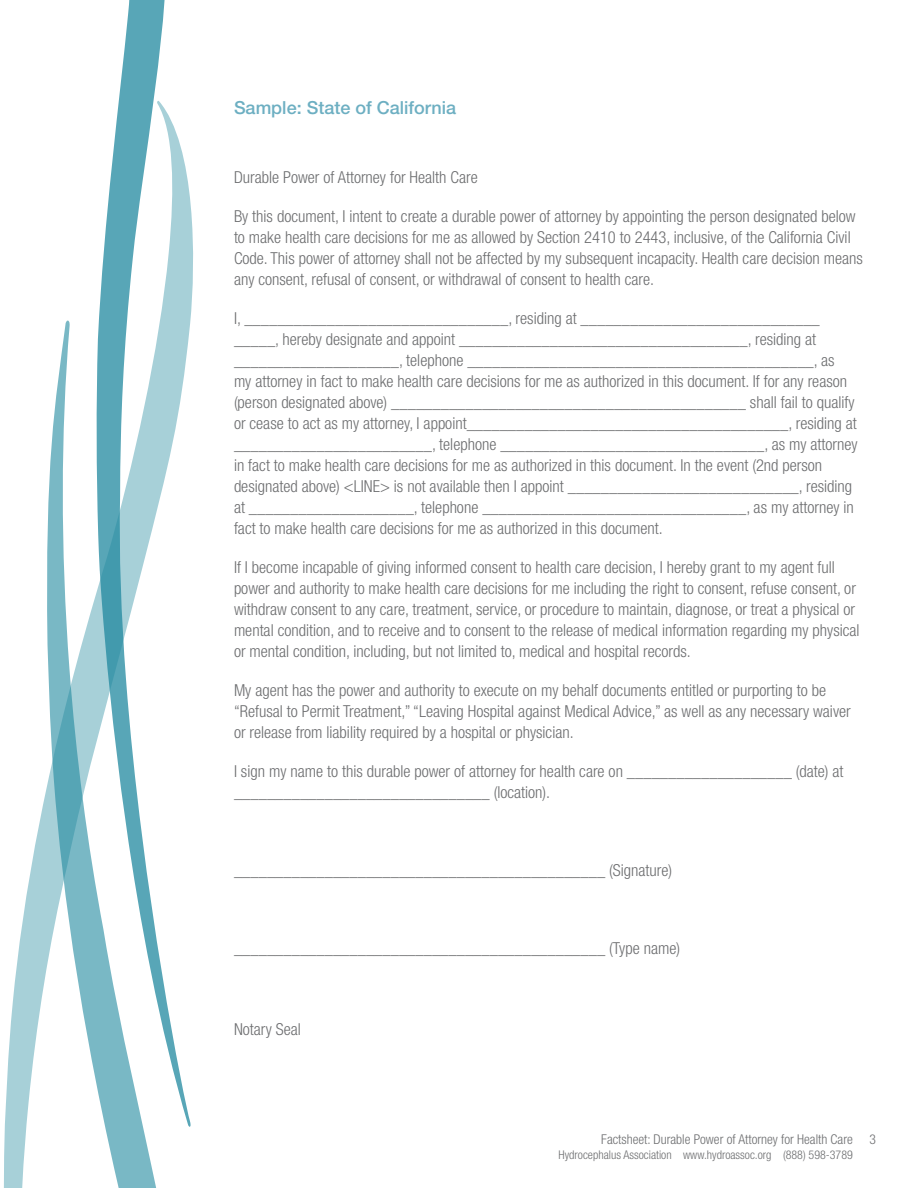
<style>
.page{position:relative;width:918px;height:1188px;background:#fff}
.page>*{position:absolute;margin:0;border:0;box-sizing:border-box;transform-origin:0 0}
.t1{font:500 18px "Helvetica Neue LT Std";color:#6dafc2}
.t2{font:300 condensed 16.5px/21px "Helvetica Neue LT Std";color:#6d6e70}
.t3{font:300 condensed 13.5px "Helvetica Neue LT Std";color:#6d6e70}
.t4{font:300 condensed 12px "Helvetica Neue LT Std";color:#6d6e70}
</style>
<div class="page">
<svg style="left:119px;top:0;width:46px;height:100px;fill:#58a6b7"></svg>
<svg style="left:3px;top:100px;width:190px;height:1088px"></svg>
<svg style="left:45px;top:319px;width:148px;height:869px"></svg>
<p class="t1" style="left:234px;top:97px;width:224px">Sample: State of California</p>
<p class="t2" style="left:234px;top:166px;width:245px">Durable Power of Attorney for Health Care</p>
<p class="t2" style="left:234px;top:205px;width:630px">By this document, I intent to create a durable power of attorney by appointing the person designated below to make health care decisions for me as allowed by Section 2410 to 2443, inclusive, of the California Civil Code. This power of attorney shall not be affected by my subsequent incapacity. Health care decision means any consent, refusal of consent, or withdrawal of consent to health care.</p>
<p class="t2" style="left:234px;top:307px;width:625px">I, ________________________________, residing at _____________________________ _____, hereby designate and appoint ___________________________________, residing at ____________________, telephone __________________________________________, as<br>my attorney in fact to make health care decisions for me as authorized in this document. If for any reason (person designated above) ___________________________________________ shall fail to qualify or cease to act as my attorney, I appoint_______________________________________, residing at ________________________, telephone ________________________________, as my attorney in fact to make health care decisions for me as authorized in this document. In the event (2nd person designated above) &lt;LINE&gt; is not available then I appoint ____________________________, residing at ____________________, telephone ________________________________, as my attorney in fact to make health care decisions for me as authorized in this document.</p>
<p class="t2" style="left:234px;top:556px;width:627px">If I become incapable of giving informed consent to health care decision, I hereby grant to my agent full power and authority to make health care decisions for me including the right to consent, refuse consent, or withdraw consent to any care, treatment, service, or procedure to maintain, diagnose, or treat a physical or mental condition, and to receive and to consent to the release of medical information regarding my physical or mental condition, including, but not limited to, medical and hospital records.</p>
<p class="t2" style="left:234px;top:679px;width:618px">My agent has the power and authority to execute on my behalf documents entitled or purporting to be “Refusal to Permit Treatment,” “Leaving Hospital against Medical Advice,” as well as any necessary waiver or release from liability required by a hospital or physician.</p>
<p class="t2" style="left:234px;top:760px;width:611px">I sign my name to this durable power of attorney for health care on ____________________ (date) at _______________________________ (location).</p>
<p class="t2" style="left:234px;top:859px;width:440px">_____________________________________________ (Signature)</p>
<p class="t2" style="left:234px;top:937px;width:448px">_____________________________________________ (Type name)</p>
<p class="t2" style="left:234px;top:1018px;width:68px">Notary Seal</p>
<p class="t3" style="left:601px;top:1132px;width:276px">Factsheet: Durable Power of Attorney for Health Care 3</p>
<p class="t4" style="left:559px;top:1148px;width:296px">Hydrocephalus Association www.hydroassoc.org (888) 598-3789</p>
</div>
